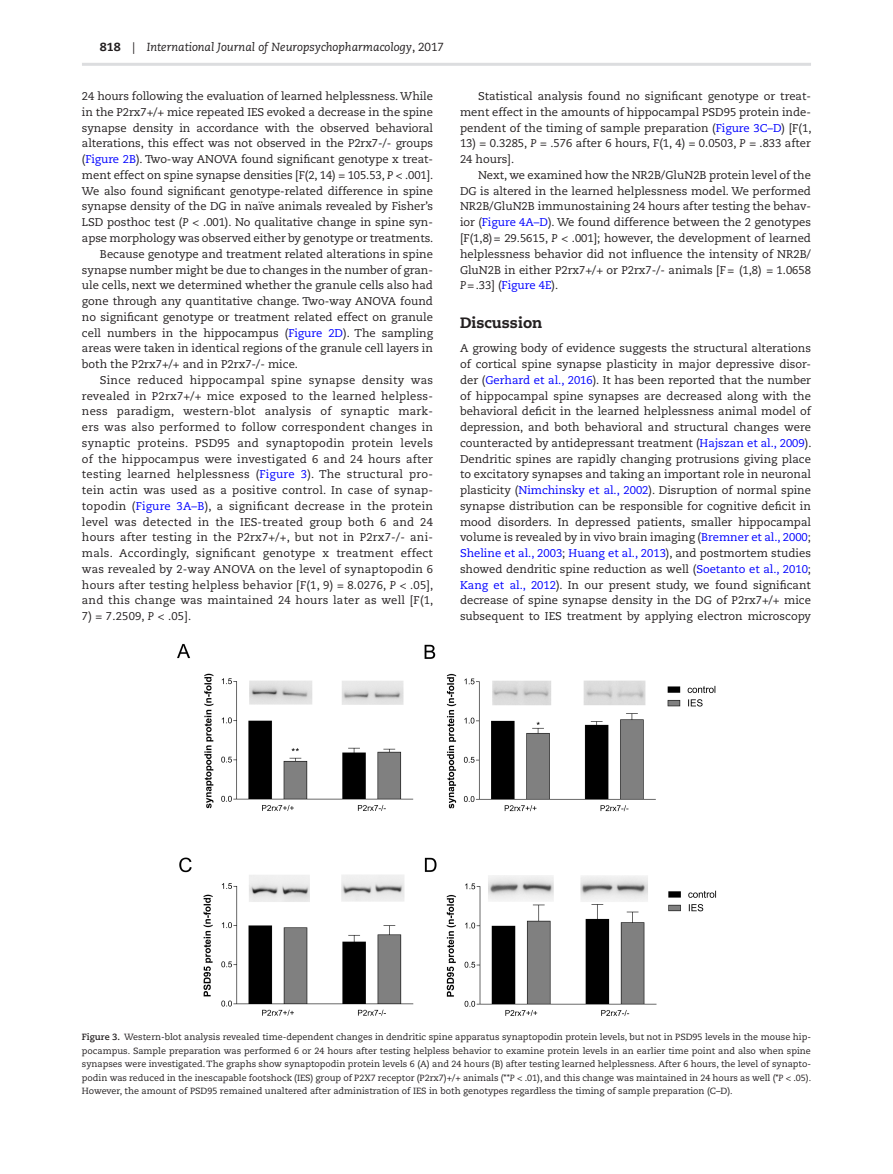
<style>
.page{position:relative;width:893px;height:1174px;background:#fff}
.page>*{position:absolute;margin:0;border:0;box-sizing:border-box;transform-origin:0 0}
.t1{font:800 15px "Caecilia LT Std";color:#231f20}
.t2{font:italic 11.7px "Caecilia LT Std";color:#231f20}
.t3{font:11.25px/15.8px "Caecilia LT Std";color:#231f20;text-align:justify}
.t4{font:11.25px "Caecilia LT Std";letter-spacing:.02em;color:#231f20}
.t5{font:9px/13.5px "Caecilia LT Std";color:#231f20;text-align:justify}
.s1{font-weight:800;font-style:normal}
.s2{font-style:normal}
.s3{color:#00f}
.s4{font-style:italic}
.s5{font-weight:700}
</style>
<div class="page">
<hr style="left:82px;top:63px;width:729px;height:3px;background:#dcdddf">
<img style="left:177px;top:643px;width:539px;height:373px">
<p class="t2" style="left:100px;top:40px;width:346px"><span class="s1">818</span> <span class="s2">|</span> International Journal of Neuropsychopharmacology<span class="s2">, 2017</span></p>
<p class="t3" style="left:82px;top:89px;width:353px">24 hours following the evaluation of learned helplessness. While</p>
<p class="t3" style="left:82px;top:104px;width:352px">in the P2rx7+/+ mice repeated IES evoked a decrease in the spine</p>
<p class="t3" style="left:82px;top:120px;width:353px">synapse density in accordance with the observed behavioral</p>
<p class="t3" style="left:82px;top:136px;width:353px">alterations, this effect was not observed in the P2rx7-/- groups</p>
<p class="t3" style="left:82px;top:152px;width:352px">(<span class="s3">Figure 2B</span>). Two-way ANOVA found significant genotype x treat-</p>
<p class="t3" style="left:82px;top:167px;width:353px">ment effect on spine synapse densities [F(2, 14) = 105.53, <span class="s4">P</span> &lt; .001].</p>
<p class="t3" style="left:82px;top:183px;width:352px">We also found significant genotype-related difference in spine</p>
<p class="t3" style="left:82px;top:199px;width:352px">synapse density of the DG in naïve animals revealed by Fisher’s</p>
<p class="t3" style="left:82px;top:215px;width:353px">LSD posthoc test (<span class="s4">P</span> &lt; .001). No qualitative change in spine syn-</p>
<p class="t3" style="left:82px;top:230px;width:353px">apse morphology was observed either by genotype or treatments.</p>
<p class="t3" style="left:100px;top:246px;width:334px">Because genotype and treatment related alterations in spine</p>
<p class="t3" style="left:82px;top:262px;width:353px">synapse number might be due to changes in the number of gran-</p>
<p class="t3" style="left:82px;top:278px;width:353px">ule cells, next we determined whether the granule cells also had</p>
<p class="t3" style="left:82px;top:293px;width:353px">gone through any quantitative change. Two-way ANOVA found</p>
<p class="t3" style="left:82px;top:309px;width:353px">no significant genotype or treatment related effect on granule</p>
<p class="t3" style="left:82px;top:325px;width:353px">cell numbers in the hippocampus (<span class="s3">Figure 2D</span>). The sampling</p>
<p class="t3" style="left:82px;top:341px;width:353px">areas were taken in identical regions of the granule cell layers in</p>
<p class="t3" style="left:82px;top:356px;width:217px">both the P2rx7+/+ and in P2rx7-/- mice.</p>
<p class="t4" style="left:100px;top:373px;width:335px">Since reduced hippocampal spine synapse density was</p>
<p class="t4" style="left:82px;top:389px;width:353px">revealed in P2rx7+/+ mice exposed to the learned helpless-</p>
<p class="t4" style="left:82px;top:405px;width:353px">ness paradigm, western-blot analysis of synaptic mark-</p>
<p class="t4" style="left:82px;top:420px;width:353px">ers was also performed to follow correspondent changes in</p>
<p class="t4" style="left:82px;top:436px;width:352px">synaptic proteins. PSD95 and synaptopodin protein levels</p>
<p class="t4" style="left:82px;top:452px;width:353px">of the hippocampus were investigated 6 and 24 hours after</p>
<p class="t4" style="left:82px;top:468px;width:353px">testing learned helplessness (<span class="s3">Figure 3</span>). The structural pro-</p>
<p class="t4" style="left:82px;top:483px;width:353px">tein actin was used as a positive control. In case of synap-</p>
<p class="t4" style="left:82px;top:499px;width:353px">topodin (<span class="s3">Figure 3A–B</span>), a significant decrease in the protein</p>
<p class="t4" style="left:82px;top:515px;width:353px">level was detected in the IES-treated group both 6 and 24</p>
<p class="t4" style="left:82px;top:531px;width:353px">hours after testing in the P2rx7+/+, but not in P2rx7-/- ani-</p>
<p class="t4" style="left:82px;top:546px;width:353px">mals. Accordingly, significant genotype x treatment effect</p>
<p class="t4" style="left:82px;top:562px;width:353px">was revealed by 2-way ANOVA on the level of synaptopodin 6</p>
<p class="t4" style="left:82px;top:578px;width:353px">hours after testing helpless behavior [F(1, 9) = 8.0276, <span class="s4">P</span> &lt; .05],</p>
<p class="t4" style="left:82px;top:594px;width:353px">and this change was maintained 24 hours later as well [F(1,</p>
<p class="t3" style="left:82px;top:608px;width:111px">7) = 7.2509, <span class="s4">P</span> &lt; .05].</p>
<p class="t3" style="left:460px;top:89px;width:353px;text-indent:18px">Statistical analysis found no significant genotype or treat&shy;ment effect in the amounts of hippocampal PSD95 protein inde&shy;pendent of the timing of sample preparation (<span class="s3">Figure 3C–D</span>) [F(1,</p>
<p class="t3" style="left:460px;top:136px;width:353px">13) = 0.3285, <span class="s4">P</span> = .576 after 6 hours, F(1, 4) = 0.0503, <span class="s4">P</span> = .833 after<br>24 hours].</p>
<p class="t3" style="left:460px;top:167px;width:353px;text-indent:18px">Next, we examined how the NR2B/GluN2B protein level of the DG is altered in the learned helplessness model. We performed NR2B/GluN2B immunostaining 24 hours after testing the behav&shy;ior (<span class="s3">Figure 4A–D</span>). We found difference between the 2 genotypes [F(1,8)= 29.5615, <span class="s4">P</span> &lt; .001]; however, the development of learned helplessness behavior did not influence the intensity of NR2B/ GluN2B in either P2rx7+/+ or P2rx7-/- animals [F= (1,8) = 1.0658<br><span class="s4">P</span>=.33] (<span class="s3">Figure 4E</span>).</p>
<h1 class="t1" style="left:460px;top:314px;width:84px">Discussion</h1>
<p class="t3" style="left:460px;top:341px;width:353px">A growing body of evidence suggests the structural alterations of cortical spine synapse plasticity in major depressive disor&shy;der (<span class="s3">Gerhard et al., 2016</span>). It has been reported that the number of hippocampal spine synapses are decreased along with the behavioral deficit in the learned helplessness animal model of depression, and both behavioral and structural changes were counteracted by antidepressant treatment (<span class="s3">Hajszan et al., 2009</span>).<br>Dendritic spines are rapidly changing protrusions giving place to excitatory synapses and taking an important role in neuronal plasticity (<span class="s3">Nimchinsky et al., 2002</span>). Disruption of normal spine synapse distribution can be responsible for cognitive deficit in mood disorders. In depressed patients, smaller hippocampal volume is revealed by in vivo brain imaging (<span class="s3">Bremner et al., 2000</span>; <span class="s3">Sheline et al., 2003</span>; <span class="s3">Huang et al., 2013</span>), and postmortem studies showed dendritic spine reduction as well (<span class="s3">Soetanto et al., 2010</span>; <span class="s3">Kang et al., 2012</span>). In our present study, we found significant decrease of spine synapse density in the DG of P2rx7+/+ mice subsequent to IES treatment by applying electron microscopy</p>
<p class="t5" style="left:82px;top:1030px;width:731px"><span class="s5">Figure 3.</span> Western-blot analysis revealed time-dependent changes in dendritic spine apparatus synaptopodin protein levels, but not in PSD95 levels in the mouse hip&shy;pocampus. Sample preparation was performed 6 or 24 hours after testing helpless behavior to examine protein levels in an earlier time point and also when spine synapses were investigated. The graphs show synaptopodin protein levels 6 (A) and 24 hours (B) after testing learned helplessness. After 6 hours, the level of synapto&shy;podin was reduced in the inescapable footshock (IES) group of P2X7 receptor (P2rx7)+/+ animals (**<span class="s4">P</span> &lt; .01), and this change was maintained in 24 hours as well (*<span class="s4">P</span> &lt; .05).<br>However, the amount of PSD95 remained unaltered after administration of IES in both genotypes regardless the timing of sample preparation (C–D).</p>
</div>
